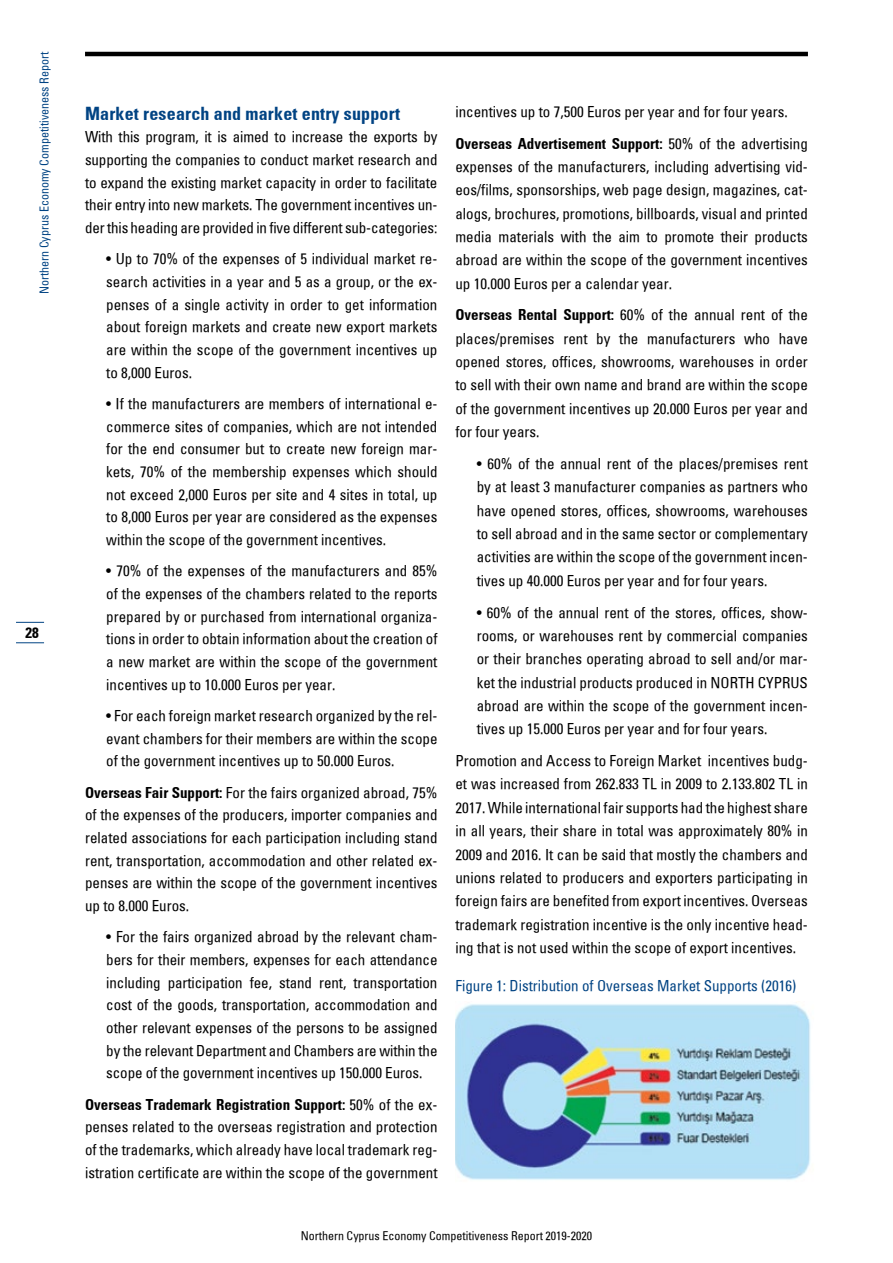
<style>
.page{position:relative;width:893px;height:1263px;background:#fff}
.page>*{position:absolute;margin:0;border:0;box-sizing:border-box;transform-origin:0 0}
.t1{font:18px "Univers Con T Bold";letter-spacing:.01em;color:#004383}
.t2{font:15px/22.6px "Univers Con T";color:#000;text-align:justify}
.t3{font:15px "Univers Con T Bold";color:#000}
.t4{font:15px "Univers Con T";color:#004383}
.t5{font:12px "Univers Con T";color:#000}
.t6{font:12px "Univers Con T";color:#004383}
.s1{font-family:"Univers Con T Bold"}
.s2{font-family:"Univers Con T"}
</style>
<div class="page">
<svg style="left:16px;top:622px;width:28px;height:1px"></svg>
<svg style="left:16px;top:642px;width:28px;height:1px"></svg>
<hr style="left:85px;top:52px;width:723px;height:4px;background:#000">
<img style="left:456px;top:1004px;width:355px;height:176px">
<p class="t6" style="left:36px;top:294px;width:244px;rotate:-90deg">Northern Cyprus Economy Competitiveness Report</p>
<p class="t3" style="left:26px;top:623px;width:15px">28</p>
<p class="t1" style="left:85px;top:102px;width:316px">Market research and market entry support</p>
<p class="t2" style="left:85px;top:125px;width:354px">With this program, it is aimed to increase the exports by supporting the companies to conduct market research and to expand the existing market capacity in order to facilitate their entry into new markets. The government incentives un&shy;der this heading are provided in five different sub-categories:</p>
<p class="t2" style="left:106px;top:247px;width:333px">• Up to 70% of the expenses of 5 individual market re&shy;search activities in a year and 5 as a group, or the ex&shy;penses of a single activity in order to get information about foreign markets and create new export markets are within the scope of the government incentives up to 8,000 Euros.</p>
<p class="t2" style="left:106px;top:392px;width:333px">• If the manufacturers are members of international e&shy;commerce sites of companies, which are not intended for the end consumer but to create new foreign mar&shy;kets, 70% of the membership expenses which should not exceed 2,000 Euros per site and 4 sites in total, up to 8,000 Euros per year are considered as the expenses within the scope of the government incentives.</p>
<p class="t2" style="left:106px;top:559px;width:333px">• 70% of the expenses of the manufacturers and 85% of the expenses of the chambers related to the reports prepared by or purchased from international organiza&shy;tions in order to obtain information about the creation of a new market are within the scope of the government incentives up to 10.000 Euros per year.</p>
<p class="t2" style="left:106px;top:704px;width:333px">• For each foreign market research organized by the rel&shy;evant chambers for their members are within the scope of the government incentives up to 50.000 Euros.</p>
<p class="t2" style="left:85px;top:780px;width:354px"><span class="s1">Overseas Fair Support:</span> For the fairs organized abroad, 75% of the expenses of the producers, importer companies and related associations for each participation including stand rent, transportation, accommodation and other related ex&shy;penses are within the scope of the government incentives up to 8.000 Euros.</p>
<p class="t2" style="left:106px;top:925px;width:333px">• For the fairs organized abroad by the relevant cham&shy;bers for their members, expenses for each attendance including participation fee, stand rent, transportation cost of the goods, transportation, accommodation and other relevant expenses of the persons to be assigned by the relevant Department and Chambers are within the scope of the government incentives up 150.000 Euros.</p>
<p class="t3" style="left:85px;top:1095px;width:354px">Overseas Trademark Registration Support: <span class="s2">50% of the ex-</span></p>
<p class="t2" style="left:85px;top:1115px;width:354px">penses related to the overseas registration and protection of the trademarks, which already have local trademark reg&shy;istration certificate are within the scope of the government</p>
<p class="t2" style="left:455px;top:100px;width:334px">incentives up to 7,500 Euros per year and for four years.</p>
<p class="t3" style="left:455px;top:134px;width:354px">Overseas Advertisement Support: <span class="s2">50% of the advertising</span></p>
<p class="t2" style="left:455px;top:154px;width:354px;line-height:23.4px">expenses of the manufacturers, including advertising vid&shy;eos/films, sponsorships, web page design, magazines, cat&shy;alogs, brochures, promotions, billboards, visual and printed media materials with the aim to promote their products abroad are within the scope of the government incentives up 10.000 Euros per a calendar year.</p>
<p class="t2" style="left:455px;top:303px;width:354px;line-height:23.4px"><span class="s1">Overseas Rental Support:</span> 60% of the annual rent of the places/premises rent by the manufacturers who have opened stores, offices, showrooms, warehouses in order to sell with their own name and brand are within the scope of the government incentives up 20.000 Euros per year and for four years.</p>
<p class="t2" style="left:477px;top:452px;width:333px;line-height:23.4px">• 60% of the annual rent of the places/premises rent by at least 3 manufacturer companies as partners who have opened stores, offices, showrooms, warehouses to sell abroad and in the same sector or complementary activities are within the scope of the government incen&shy;tives up 40.000 Euros per year and for four years.</p>
<p class="t2" style="left:477px;top:600px;width:333px;line-height:23.4px">• 60% of the annual rent of the stores, offices, show&shy;rooms, or warehouses rent by commercial companies or their branches operating abroad to sell and/or mar&shy;ket the industrial products produced in NORTH CYPRUS abroad are within the scope of the government incen&shy;tives up 15.000 Euros per year and for four years.</p>
<p class="t2" style="left:455px;top:749px;width:354px;line-height:23.4px">Promotion and Access to Foreign Market incentives budg&shy;et was increased from 262.833 TL in 2009 to 2.133.802 TL in 2017. While international fair supports had the highest share in all years, their share in total was approximately 80% in 2009 and 2016. It can be said that mostly the chambers and unions related to producers and exporters participating in foreign fairs are benefited from export incentives. Overseas trademark registration incentive is the only incentive head&shy;ing that is not used within the scope of export incentives.</p>
<p class="t4" style="left:455px;top:976px;width:342px">Figure 1: Distribution of Overseas Market Supports (2016)</p>
<p class="t5" style="left:301px;top:1228px;width:293px">Northern Cyprus Economy Competitiveness Report 2019-2020</p>
</div>
